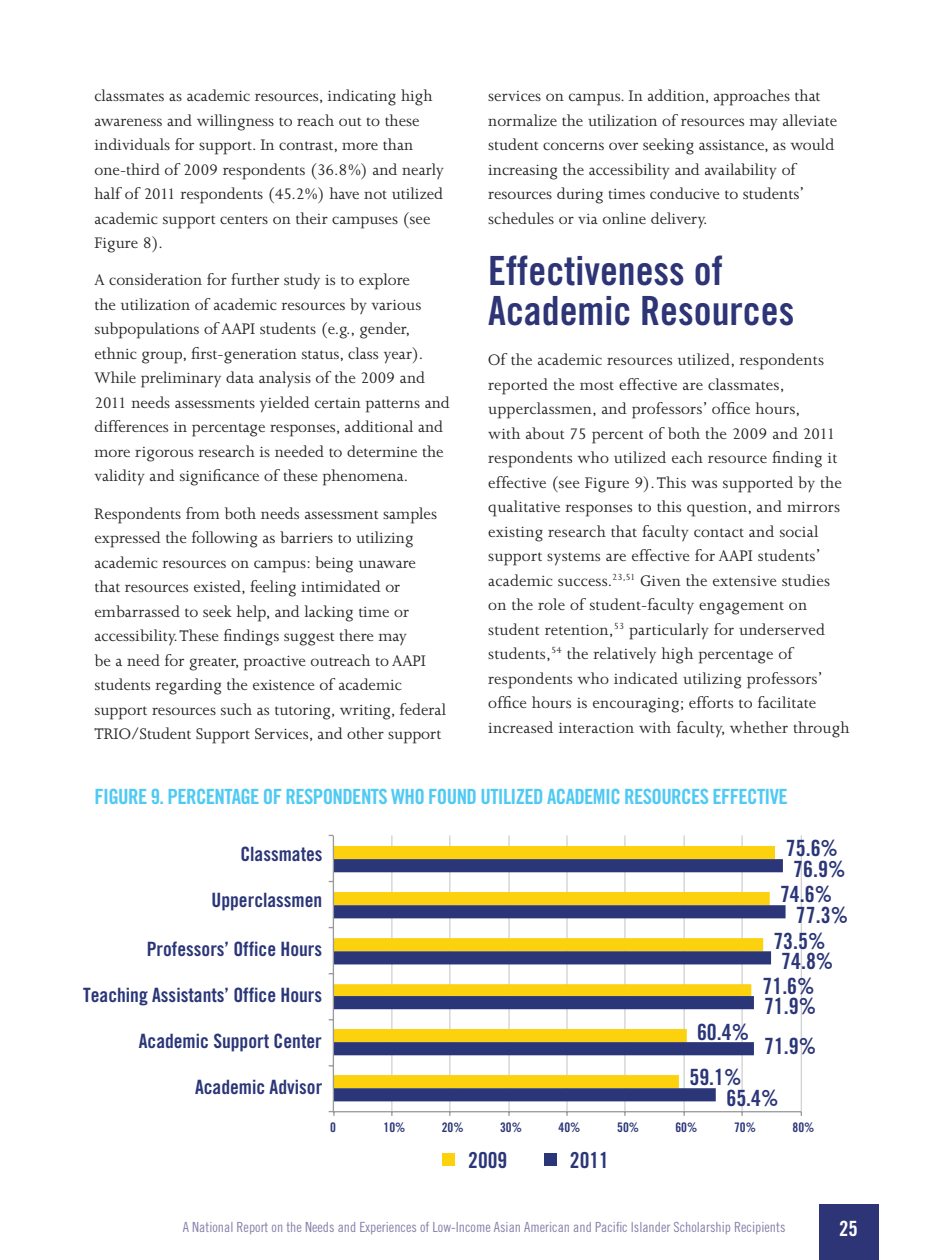
<style>
.page{position:relative;width:945px;height:1260px;background:#fff}
.page>*{position:absolute;margin:0;border:0;box-sizing:border-box;transform-origin:0 0}
.t1{font:40.25px/40.2px "Trade Gothic Bold Cond Twenty";color:#2e3577}
.t2{font:22.4px/46.6px "Trade Gothic Bold Cond Twenty";color:#2b3678;text-align:center}
.t3{font:22.05px "Trade Gothic Bold Cond Twenty";color:#2b3678}
.t4{font:21px "Trade Gothic Bold Cond Twenty";letter-spacing:-.03em;color:#4ecaf4}
.t5{font:21px "Trade Gothic Bold Cond Twenty";color:#fff}
.t6{font:19.78px "Trade Gothic Bold Cond Twenty";color:#2b3678}
.t7{font:17.5px/24.5px "Joanna";color:#231f20}
.t8{font:14px "Trade Gothic Cond Eighteen";color:#8781aa}
.t9{font:13.12px "Trade Gothic Bold Cond Twenty";color:#2b3678}
</style>
<div class="page">
<div style="left:819px;top:1204px;width:60px;height:56px;background:#2e3577"></div>
<div style="left:442px;top:1154px;width:13px;height:12px;background:#fbd20d"></div>
<div style="left:544px;top:1154px;width:12px;height:12px;background:#2b3678"></div>
<hr style="left:391px;top:835px;width:2px;height:277px;background:#d1d2d4">
<hr style="left:449px;top:835px;width:1px;height:277px;background:#d1d2d4">
<hr style="left:508px;top:835px;width:2px;height:277px;background:#d1d2d4">
<hr style="left:566px;top:835px;width:2px;height:277px;background:#d1d2d4">
<hr style="left:624px;top:835px;width:2px;height:277px;background:#d1d2d4">
<hr style="left:684px;top:835px;width:1px;height:277px;background:#d1d2d4">
<hr style="left:741px;top:835px;width:2px;height:277px;background:#d1d2d4">
<hr style="left:801px;top:835px;width:1px;height:277px;background:#d1d2d4">
<div style="left:334px;top:846px;width:441px;height:13px;background:#fbd20d"></div>
<svg style="left:334px;top:859px;width:452px;height:242px"></svg>
<hr style="left:333px;top:1111px;width:468px;height:1px;background:#989a9d">
<hr style="left:333px;top:836px;width:1px;height:276px;background:#989a9d">
<svg style="left:329px;top:1111px;width:6px;height:5px"></svg>
<p class="t7" style="left:94px;top:84px;width:351px">classmates as academic resources, indicating high awareness and willingness to reach out to these individuals for support. In contrast, more than one-third of 2009 respondents (36.8%) and nearly half of 2011 respondents (45.2%) have not utilized academic support centers on their campuses (see Figure 8).</p>
<p class="t7" style="left:94px;top:268px;width:357px">A consideration for further study is to explore<br>the utilization of academic resources by various subpopulations of AAPI students (e.g., gender, ethnic group, first-generation status, class year).<br>While preliminary data analysis of the 2009 and 2011 needs assessments yielded certain patterns and differences in percentage responses, additional and more rigorous research is needed to determine the validity and significance of these phenomena.</p>
<p class="t7" style="left:94px;top:501px;width:353px">Respondents from both needs assessment samples expressed the following as barriers to utilizing academic resources on campus: being unaware that resources existed, feeling intimidated or embarrassed to seek help, and lacking time or accessibility. These findings suggest there may<br>be a need for greater, proactive outreach to AAPI students regarding the existence of academic support resources such as tutoring, writing, federal TRIO/Student Support Services, and other support</p>
<p class="t7" style="left:488px;top:84px;width:350px">services on campus. In addition, approaches that normalize the utilization of resources may alleviate student concerns over seeking assistance, as would increasing the accessibility and availability of resources during times conducive to students’ schedules or via online delivery.</p>
<h1 class="t1" style="left:488px;top:250px;width:308px">Effectiveness of<br>Academic Resources</h1>
<p class="t7" style="left:488px;top:348px;width:363px">Of the academic resources utilized, respondents reported the most effective are classmates, upperclassmen, and professors’ office hours,<br>with about 75 percent of both the 2009 and 2011 respondents who utilized each resource finding it effective (see Figure 9). This was supported by the qualitative responses to this question, and mirrors existing research that faculty contact and social support systems are effective for AAPI students’ academic success.<sup>23,51</sup> Given the extensive studies on the role of student-faculty engagement on student retention,<sup>53</sup> particularly for underserved students,<sup>54</sup> the relatively high percentage of respondents who indicated utilizing professors’ office hours is encouraging; efforts to facilitate increased interaction with faculty, whether through</p>
<p class="t4" style="left:94px;top:784px;width:695px">FIGURE 9. PERCENTAGE OF RESPONDENTS WHO FOUND UTILIZED ACADEMIC RESOURCES EFFECTIVE</p>
<p class="t6" style="left:240px;top:842px;width:84px">Classmates</p>
<p class="t6" style="left:212px;top:888px;width:112px">Upperclassmen</p>
<p class="t6" style="left:147px;top:937px;width:177px">Professors’ Office Hours</p>
<p class="t6" style="left:83px;top:983px;width:241px">Teaching Assistants’ Office Hours</p>
<p class="t6" style="left:139px;top:1029px;width:185px">Academic Support Center</p>
<p class="t6" style="left:195px;top:1075px;width:129px">Academic Advisor</p>
<p class="t2" style="left:773px;top:825px;width:66px">75.6%<br>74.6%<br>73.5%</p>
<p class="t2" style="left:762px;top:963px;width:54px">71.6%</p>
<p class="t2" style="left:793px;top:846px;width:54px">76.9%</p>
<p class="t2" style="left:796px;top:892px;width:54px">77.3%</p>
<p class="t2" style="left:781px;top:938px;width:54px">74.8%</p>
<p class="t2" style="left:764px;top:982px;width:54px">71.9%</p>
<p class="t2" style="left:764px;top:1023px;width:54px">71.9%</p>
<p class="t2" style="left:726px;top:1074px;width:54px">65.4%</p>
<p class="t2" style="left:689px;top:1010px;width:61px;line-height:44.6px">60.4%<br>59.1%</p>
<p class="t9" style="left:330px;top:1120px;width:7px">0</p>
<p class="t9" style="left:384px;top:1120px;width:23px">10%</p>
<p class="t9" style="left:442px;top:1120px;width:23px">20%</p>
<p class="t9" style="left:500px;top:1120px;width:23px">30%</p>
<p class="t9" style="left:559px;top:1120px;width:23px">40%</p>
<p class="t9" style="left:617px;top:1120px;width:23px">50%</p>
<p class="t9" style="left:675px;top:1120px;width:23px">60%</p>
<p class="t9" style="left:734px;top:1120px;width:23px">70%</p>
<p class="t9" style="left:793px;top:1120px;width:23px">80%</p>
<p class="t3" style="left:468px;top:1147px;width:41px">2009</p>
<p class="t3" style="left:570px;top:1147px;width:41px">2011</p>
<p class="t8" style="left:183px;top:1218px;width:604px">A National Report on the Needs and Experiences of Low-Income Asian American and Pacific Islander Scholarship Recipients</p>
<p class="t5" style="left:839px;top:1216px;width:20px">25</p>
</div>
